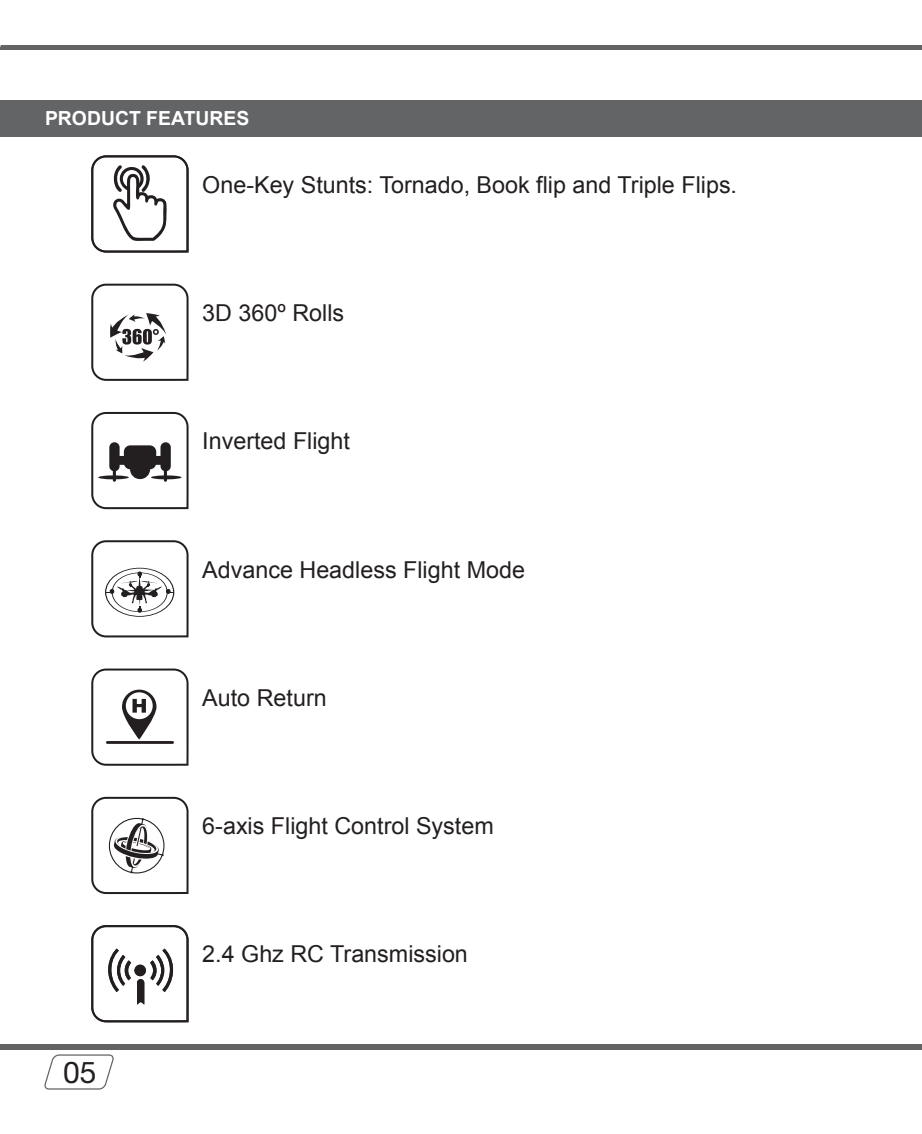
<style>
.page{position:relative;width:922px;height:1134px;background:#fff}
.page>*{position:absolute;margin:0;border:0;box-sizing:border-box;transform-origin:0 0}
.t1{font:30px "Helvetica Neue LT Std";color:#231f20}
.t2{font:23.25px "Arial";color:#231f20}
.t3{font:700 19.5px "Arial";color:#fff}
</style>
<div class="page">
<div style="left:0;top:1045px;width:921px;height:5px;background:#636466"></div>
<div style="left:0;top:45px;width:921px;height:5px;background:#636466"></div>
<svg style="left:44px;top:1054px;width:70px;height:36px"></svg>
<div style="left:0;top:100px;width:921px;height:36px;background:#636466"></div>
<svg style="left:91px;top:797px;width:97px;height:97px"></svg>
<svg style="left:91px;top:540px;width:97px;height:97px"></svg>
<svg style="left:91px;top:284px;width:97px;height:97px"></svg>
<svg style="left:91px;top:925px;width:97px;height:97px"></svg>
<svg style="left:91px;top:155px;width:97px;height:98px"></svg>
<svg style="left:91px;top:412px;width:97px;height:97px"></svg>
<svg style="left:91px;top:668px;width:97px;height:98px"></svg>
<hr style="left:106px;top:741px;width:68px;height:3px;background:#231f20">
<p class="t3" style="left:45px;top:106px;width:206px">PRODUCT FEATURES</p>
<p class="t2" style="left:202px;top:169px;width:536px">One-Key Stunts: Tornado, Book flip and Triple Flips.</p>
<p class="t2" style="left:202px;top:297px;width:143px">3D 360º Rolls</p>
<p class="t2" style="left:202px;top:426px;width:149px">Inverted Flight</p>
<p class="t2" style="left:202px;top:554px;width:324px">Advance Headless Flight Mode</p>
<p class="t2" style="left:202px;top:682px;width:126px">Auto Return</p>
<p class="t2" style="left:202px;top:811px;width:293px">6-axis Flight Control System</p>
<p class="t1" style="left:63px;top:1054px;width:35px">05</p>
<p class="t2" style="left:202px;top:939px;width:267px">2.4 Ghz RC Transmission</p>
</div>
